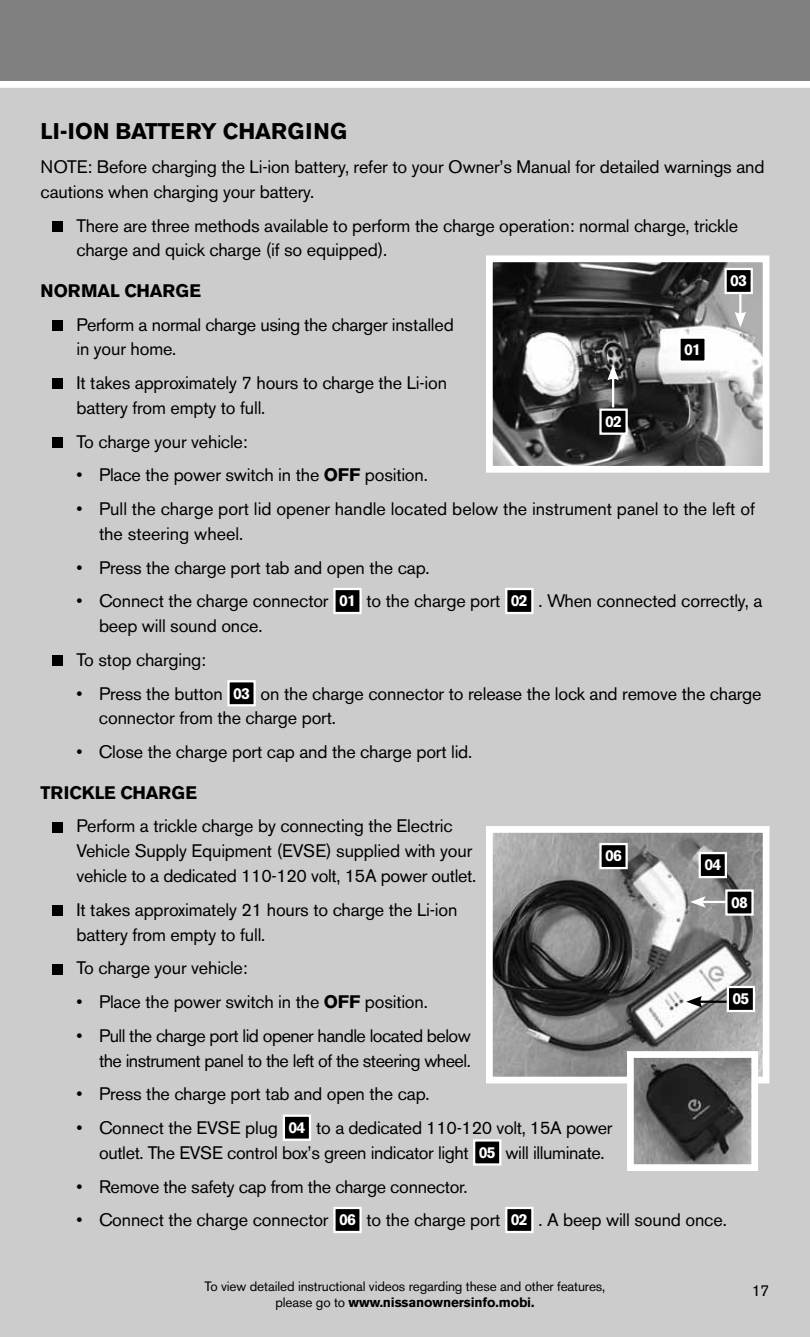
<style>
.page{position:relative;width:810px;height:1337px;background:#fff}
.page>*{position:absolute;margin:0;border:0;box-sizing:border-box;transform-origin:0 0}
.t1{font:700 22.5px "Akzidenz Grotesk BE";color:#000}
.t2{font:18px/24.8px "Akzidenz Grotesk BE";letter-spacing:-.01em;color:#000}
.t3{font:18px/24.8px "Akzidenz Grotesk BE";letter-spacing:-.03em;color:#000;text-align:right}
.t4{font:700 18px "Akzidenz Grotesk BE";letter-spacing:-.01em;color:#000}
.t5{font:700 15.75px "Akzidenz Grotesk BE";letter-spacing:-.06em;color:#fff}
.t6{font:15.75px "Akzidenz Grotesk BE";color:#000}
.t7{font:13.5px/16.2px "Akzidenz Grotesk BE";letter-spacing:-.01em;color:#000;text-align:center}
.s1{font-weight:700}
.s2{font-weight:700;font-size:15.75px;color:#fff}
</style>
<div class="page">
<div style="left:0;top:0;width:810px;height:81px;background:#808080"></div>
<div style="left:0;top:81px;width:810px;height:1255px;background:#ccc"></div>
<div style="left:0;top:81px;width:810px;height:7px;background:#fff"></div>
<div style="left:52px;top:221px;width:10px;height:10px;background:#000"></div>
<div style="left:52px;top:320px;width:10px;height:10px;background:#000"></div>
<div style="left:52px;top:378px;width:10px;height:11px;background:#000"></div>
<div style="left:52px;top:437px;width:10px;height:10px;background:#000"></div>
<div style="left:334px;top:589px;width:27px;height:24px;background:#000"></div>
<div style="left:333px;top:588px;width:29px;height:26px;border:2px solid #fff"></div>
<div style="left:506px;top:589px;width:26px;height:24px;background:#000"></div>
<div style="left:505px;top:588px;width:29px;height:26px;border:2px solid #fff"></div>
<div style="left:52px;top:655px;width:10px;height:11px;background:#000"></div>
<div style="left:229px;top:681px;width:26px;height:24px;background:#000"></div>
<div style="left:227px;top:680px;width:29px;height:26px;border:2px solid #fff"></div>
<div style="left:52px;top:822px;width:10px;height:10px;background:#000"></div>
<div style="left:52px;top:905px;width:10px;height:10px;background:#000"></div>
<div style="left:52px;top:963px;width:10px;height:11px;background:#000"></div>
<div style="left:284px;top:1115px;width:26px;height:24px;background:#000"></div>
<div style="left:283px;top:1114px;width:28px;height:26px;border:2px solid #fff"></div>
<div style="left:474px;top:1140px;width:26px;height:24px;background:#000"></div>
<div style="left:473px;top:1139px;width:28px;height:26px;border:2px solid #fff"></div>
<div style="left:334px;top:1208px;width:27px;height:24px;background:#000"></div>
<div style="left:333px;top:1206px;width:29px;height:27px;border:2px solid #fff"></div>
<div style="left:506px;top:1208px;width:26px;height:24px;background:#000"></div>
<div style="left:505px;top:1206px;width:29px;height:27px;border:2px solid #fff"></div>
<img style="left:494px;top:834px;width:268px;height:241px">
<div style="left:486px;top:826px;width:284px;height:257px;border:7px solid #fff"></div>
<img style="left:635px;top:1059px;width:115px;height:104px">
<div style="left:627px;top:1051px;width:131px;height:120px;border:7px solid #fff"></div>
<div style="left:700px;top:853px;width:26px;height:24px;background:#000"></div>
<div style="left:699px;top:852px;width:28px;height:26px;border:2px solid #fff"></div>
<div style="left:726px;top:890px;width:27px;height:24px;background:#000"></div>
<div style="left:725px;top:889px;width:29px;height:26px;border:2px solid #fff"></div>
<div style="left:601px;top:844px;width:26px;height:24px;background:#000"></div>
<div style="left:599px;top:843px;width:29px;height:26px;border:2px solid #fff"></div>
<hr style="left:699px;top:1000px;width:30px;height:2px;background:#000">
<svg style="left:686px;top:996px;width:16px;height:11px"></svg>
<div style="left:728px;top:987px;width:26px;height:24px;background:#000"></div>
<div style="left:727px;top:986px;width:28px;height:26px;border:2px solid #fff"></div>
<hr style="left:702px;top:900px;width:25px;height:3px;background:#fff">
<svg style="left:690px;top:896px;width:16px;height:11px"></svg>
<img style="left:494px;top:263px;width:268px;height:201px">
<div style="left:486px;top:255px;width:284px;height:217px;border:7px solid #fff"></div>
<div style="left:680px;top:338px;width:26px;height:24px;background:#000"></div>
<div style="left:678px;top:336px;width:29px;height:27px;border:2px solid #fff"></div>
<div style="left:601px;top:410px;width:26px;height:24px;background:#000"></div>
<div style="left:599px;top:408px;width:29px;height:27px;border:2px solid #fff"></div>
<hr style="left:612px;top:377px;width:2px;height:30px;background:#fff">
<svg style="left:607px;top:364px;width:12px;height:16px"></svg>
<hr style="left:739px;top:291px;width:2px;height:24px;background:#fff">
<svg style="left:735px;top:312px;width:11px;height:15px"></svg>
<div style="left:726px;top:269px;width:26px;height:24px;background:#000"></div>
<div style="left:724px;top:268px;width:29px;height:26px;border:2px solid #fff"></div>
<p class="t1" style="left:40px;top:118px;width:308px">LI-ION BATTERY CHARGING</p>
<p class="t2" style="left:40px;top:154px;width:726px">NOTE: Before charging the Li-ion battery, refer to your Owner’s Manual for detailed warnings and cautions when charging your battery.</p>
<p class="t2" style="left:77px;top:213px;width:663px">There are three methods available to perform the charge operation: normal charge, trickle charge and quick charge (if so equipped).</p>
<p class="t4" style="left:41px;top:280px;width:160px">NORMAL CHARGE</p>
<p class="t2" style="left:77px;top:312px;width:379px">Perform a normal charge using the charger installed in your home.</p>
<p class="t2" style="left:77px;top:370px;width:372px">It takes approximately 7 hours to charge the Li-ion battery from empty to full.</p>
<p class="t2" style="left:77px;top:429px;width:173px">To charge your vehicle:</p>
<p class="t2" style="left:77px;top:463px;width:353px">• Place the power switch in the <span class="s1">OFF</span> position.</p>
<p class="t2" style="left:99px;top:496px;width:658px;text-indent:-22px">• Pull the charge port lid opener handle located below the instrument panel to the left of the steering wheel.</p>
<p class="t2" style="left:77px;top:555px;width:355px">• Press the charge port tab and open the cap.</p>
<p class="t2" style="left:99px;top:589px;width:665px;text-indent:-22px">• Connect the charge connector <span class="s2">01</span> to the charge port <span class="s2">02</span> . When connected correctly, a beep will sound once.</p>
<p class="t2" style="left:77px;top:647px;width:131px">To stop charging:</p>
<p class="t2" style="left:99px;top:681px;width:664px;text-indent:-22px">• Press the button <span class="s2">03</span> on the charge connector to release the lock and remove the charge connector from the charge port.</p>
<p class="t2" style="left:76px;top:739px;width:397px">• Close the charge port cap and the charge port lid.</p>
<p class="t4" style="left:40px;top:782px;width:157px">TRICKLE CHARGE</p>
<p class="t2" style="left:77px;top:814px;width:401px">Perform a trickle charge by connecting the Electric<br>Vehicle Supply Equipment (EVSE) supplied with your vehicle to a dedicated 110-120 volt, 15A power outlet.</p>
<p class="t2" style="left:77px;top:897px;width:382px">It takes approximately 21 hours to charge the Li-ion battery from empty to full.</p>
<p class="t2" style="left:77px;top:955px;width:173px">To charge your vehicle:</p>
<p class="t2" style="left:77px;top:989px;width:353px">• Place the power switch in the <span class="s1">OFF</span> position.</p>
<p class="t3" style="left:77px;top:1023px;width:396px">• Pull the charge port lid opener handle located below the instrument panel to the left of the steering wheel.</p>
<p class="t2" style="left:77px;top:1081px;width:355px">• Press the charge port tab and open the cap.</p>
<p class="t2" style="left:99px;top:1115px;width:515px;text-indent:-22px">• Connect the EVSE plug <span class="s2">04</span> to a dedicated 110-120 volt, 15A power outlet. The EVSE control box’s green indicator light <span class="s2">05</span> will illuminate.</p>
<p class="t2" style="left:77px;top:1174px;width:393px">• Remove the safety cap from the charge connector.</p>
<p class="t2" style="left:77px;top:1207px;width:652px">• Connect the charge connector <span class="s2">06</span> to the charge port <span class="s2">02</span> . A beep will sound once.</p>
<p class="t5" style="left:730px;top:272px;width:18px">03</p>
<p class="t5" style="left:684px;top:340px;width:18px">01</p>
<p class="t5" style="left:605px;top:412px;width:18px">02</p>
<p class="t5" style="left:605px;top:846px;width:18px">06</p>
<p class="t5" style="left:704px;top:855px;width:18px">04</p>
<p class="t5" style="left:731px;top:893px;width:18px">08</p>
<p class="t5" style="left:733px;top:989px;width:18px">05</p>
<p class="t7" style="left:205px;top:1278px;width:402px">To view detailed instructional videos regarding these and other features, please go to <span class="s1">www.nissanownersinfo.mobi.</span></p>
<p class="t6" style="left:752px;top:1281px;width:19px">17</p>
</div>
